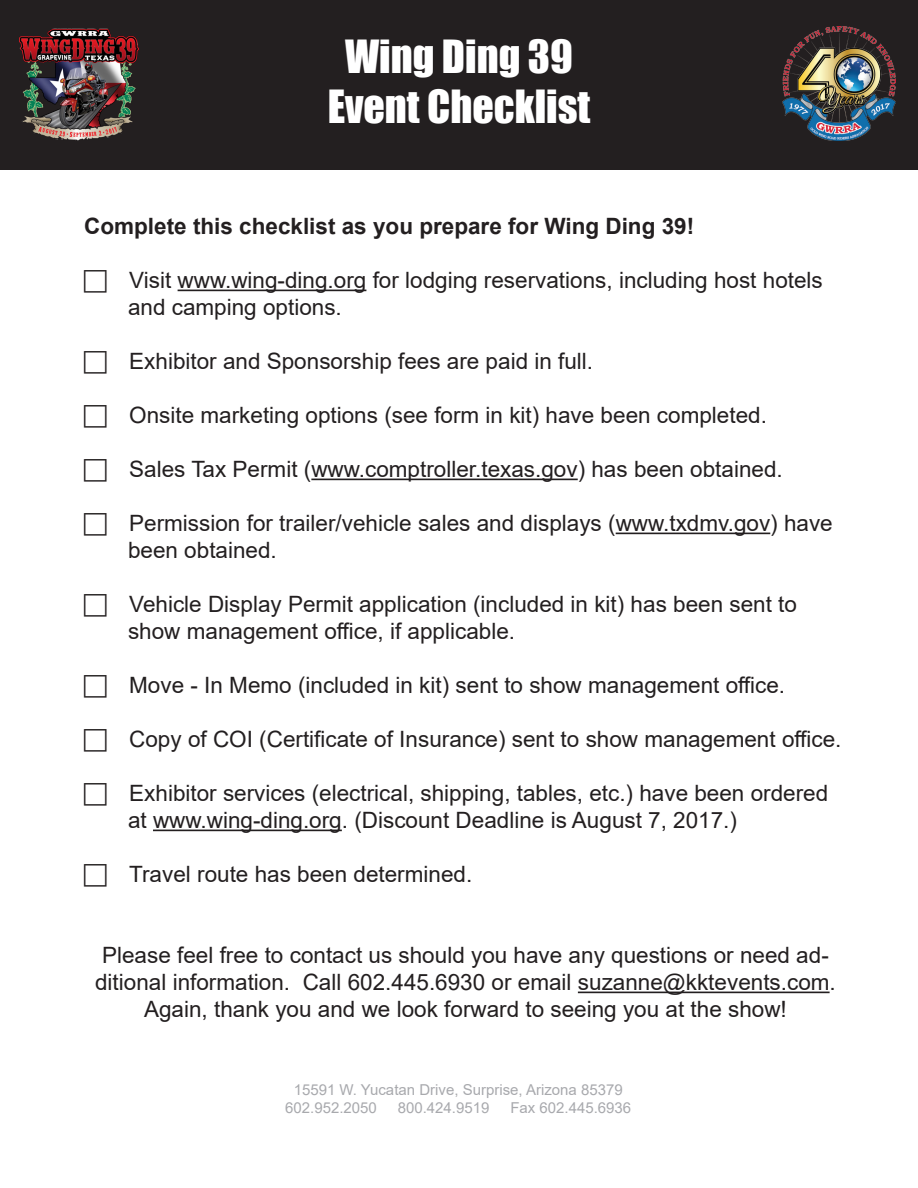
<style>
.page{position:relative;width:918px;height:1188px;background:#fff}
.page>*{position:absolute;margin:0;border:0;box-sizing:border-box;transform-origin:0 0}
.t1{font:42px/50.4px "Impact";color:#fff;text-align:center}
.t2{font:22.5px/27px "Arial";color:#231f20}
.t3{font:700 22.5px "Arial";color:#231f20}
.t4{font:15px/18px "Arial";color:#a8a9ad}
</style>
<div class="page">
<hr style="left:178px;top:290px;width:188px;height:1px;background:#231f20">
<hr style="left:311px;top:479px;width:267px;height:1px;background:#231f20">
<hr style="left:616px;top:533px;width:154px;height:1px;background:#231f20">
<hr style="left:153px;top:830px;width:189px;height:1px;background:#231f20">
<hr style="left:578px;top:992px;width:252px;height:1px;background:#231f20">
<div style="left:0;top:0;width:918px;height:170px;background:#231f20"></div>
<img style="left:19px;top:28px;width:119px;height:112px">
<img style="left:783px;top:26px;width:112px;height:115px">
<h1 class="t1" style="left:328px;top:30px;width:264px">Wing Ding 39<br>Event Checklist</h1>
<p class="t3" style="left:84px;top:210px;width:611px">Complete this checklist as you prepare for Wing Ding 39!</p>
<p class="t2" style="left:128px;top:266px;width:696px">Visit www.wing-ding.org for lodging reservations, including host hotels and camping options.</p>
<p class="t2" style="left:129px;top:347px;width:465px">Exhibitor and Sponsorship fees are paid in full.</p>
<p class="t2" style="left:129px;top:401px;width:639px">Onsite marketing options (see form in kit) have been completed.</p>
<p class="t2" style="left:129px;top:455px;width:655px">Sales Tax Permit (www.comptroller.texas.gov) has been obtained.</p>
<p class="t2" style="left:128px;top:509px;width:706px">Permission for trailer/vehicle sales and displays (www.txdmv.gov) have been obtained.</p>
<p class="t2" style="left:128px;top:590px;width:670px">Vehicle Display Permit application (included in kit) has been sent to show management office, if applicable.</p>
<p class="t2" style="left:129px;top:671px;width:657px">Move - In Memo (included in kit) sent to show management office.</p>
<p class="t2" style="left:129px;top:725px;width:714px">Copy of COI (Certificate of Insurance) sent to show management office.</p>
<p class="t2" style="left:128px;top:779px;width:702px">Exhibitor services (electrical, shipping, tables, etc.) have been ordered at www.wing-ding.org. (Discount Deadline is August 7, 2017.)</p>
<p class="t2" style="left:129px;top:860px;width:345px">Travel route has been determined.</p>
<p class="t2" style="left:95px;top:941px;width:742px;text-align:center">Please feel free to contact us should you have any questions or need ad&shy;ditional information. Call 602.445.6930 or email suzanne@kktevents.com.<br>Again, thank you and we look forward to seeing you at the show!</p>
<p class="t4" style="left:285px;top:1081px;width:339px;text-indent:9px">15591 W. Yucatan Drive, Surprise, Arizona 85379<br>602.952.2050</p>
<p class="t4" style="left:398px;top:1099px;width:93px">800.424.9519</p>
<p class="t4" style="left:510px;top:1099px;width:122px">Fax 602.445.6936</p>
</div>
